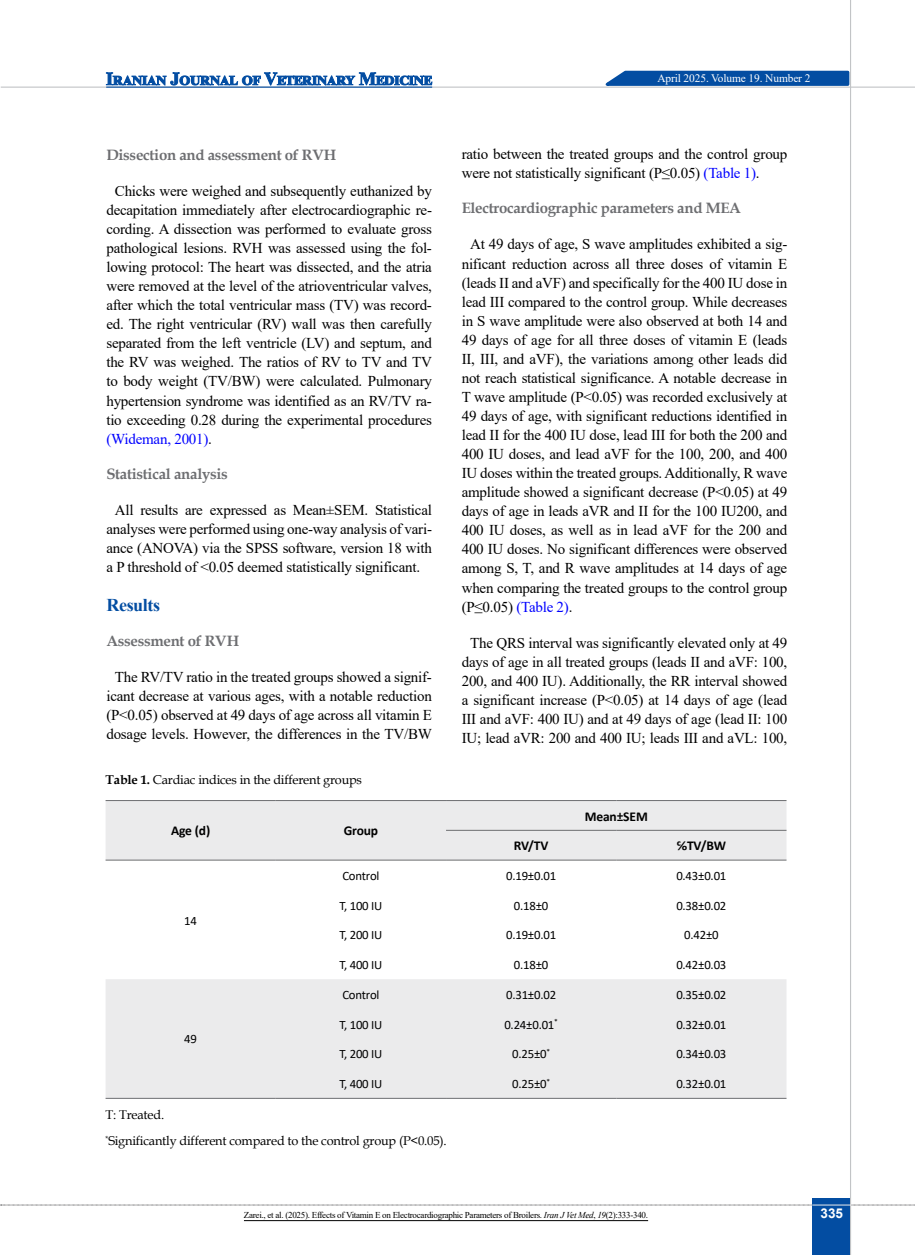
<style>
.page{position:relative;width:915px;height:1255px;background:#fff}
.page>*{position:absolute;margin:0;border:0;box-sizing:border-box;transform-origin:0 0}
.t1{font:700 18px "Times New Roman";letter-spacing:-.02em;color:#034da2}
.t2{font:15px/19px "Times New Roman";letter-spacing:-.015em;color:#000;text-align:justify}
.t3{font:700 15px "Book Antiqua";letter-spacing:-.02em;color:#6d6e71}
.t4{font:700 13.5px "Calibri";letter-spacing:-.01em;color:#000}
.t5{font:700 13.5px "Arial";color:#fff}
.t6{font:12.75px "Calibri";letter-spacing:-.015em;color:#000}
.t7{font:12.75px/26.2px "Book Antiqua";letter-spacing:-.015em;color:#000}
.t8{font:11.4px "Times New Roman";letter-spacing:-.01em;color:#fff}
.t9{font:9px "Times New Roman";letter-spacing:-.03em;color:#000}
.s1{color:#00f}
.s2{font-weight:700}
.s3{font-style:italic}
</style>
<div class="page">
<svg style="left:1px;top:1204px;width:914px;height:1px"></svg>
<div style="left:812px;top:1198px;width:38px;height:56px;background:#034da2"></div>
<hr style="left:849px;top:0;width:1px;height:1254px;background:#c2c4c6">
<hr style="left:1px;top:87px;width:913px;height:1px;background:#c2c4c6">
<hr style="left:812px;top:1204px;width:38px;height:1px;background:#ebebec">
<svg style="left:597px;top:69px;width:253px;height:18px;background:#3772b4"></svg>
<svg style="left:106px;top:72px;width:326px;height:14px"></svg>
<hr style="left:106px;top:87px;width:326px;height:1px;background:#034da2">
<hr style="left:244px;top:1220px;width:404px;height:1px;background:#000">
<svg style="left:105px;top:801px;width:681px;height:296px;fill:#ebebec"></svg>
<hr style="left:105px;top:800px;width:171px;height:1px;background:#6d6e71">
<hr style="left:276px;top:800px;width:170px;height:1px;background:#6d6e71">
<hr style="left:446px;top:800px;width:170px;height:1px;background:#6d6e71">
<hr style="left:616px;top:800px;width:170px;height:1px;background:#6d6e71">
<hr style="left:446px;top:830px;width:170px;height:1px;background:#6d6e71">
<hr style="left:616px;top:830px;width:170px;height:1px;background:#6d6e71">
<hr style="left:105px;top:859px;width:171px;height:1px;background:#6d6e71">
<hr style="left:276px;top:859px;width:170px;height:1px;background:#6d6e71">
<hr style="left:446px;top:859px;width:170px;height:1px;background:#6d6e71">
<hr style="left:616px;top:859px;width:170px;height:1px;background:#6d6e71">
<hr style="left:105px;top:1097px;width:171px;height:1px;background:#6d6e71">
<hr style="left:276px;top:1097px;width:170px;height:1px;background:#6d6e71">
<hr style="left:446px;top:1097px;width:170px;height:1px;background:#6d6e71">
<hr style="left:616px;top:1097px;width:170px;height:1px;background:#6d6e71">
<p class="t8" style="left:657px;top:70px;width:154px">April 2025. Volume 19. Number 2</p>
<p class="t3" style="left:106px;top:144px;width:231px">Dissection and assessment of RVH</p>
<p class="t2" style="left:106px;top:181px;width:327px;text-indent:9px">Chicks were weighed and subsequently euthanized by decapitation immediately after electrocardiographic re&shy;cording. A dissection was performed to evaluate gross pathological lesions. RVH was assessed using the fol&shy;lowing protocol: The heart was dissected, and the atria were removed at the level of the atrioventricular valves, after which the total ventricular mass (TV) was record&shy;ed. The right ventricular (RV) wall was then carefully separated from the left ventricle (LV) and septum, and the RV was weighed. The ratios of RV to TV and TV to body weight (TV/BW) were calculated. Pulmonary hypertension syndrome was identified as an RV/TV ra&shy;tio exceeding 0.28 during the experimental procedures <span class="s1">(Wideman, 2001)</span>.</p>
<p class="t3" style="left:106px;top:463px;width:123px">Statistical analysis</p>
<p class="t2" style="left:106px;top:499px;width:327px;text-indent:9px">All results are expressed as Mean±SEM. Statistical analyses were performed using one-way analysis of vari&shy;ance (ANOVA) via the SPSS software, version 18 with a P threshold of &lt;0.05 deemed statistically significant.</p>
<p class="t1" style="left:106px;top:591px;width:55px">Results</p>
<p class="t3" style="left:106px;top:630px;width:134px">Assessment of RVH</p>
<p class="t2" style="left:106px;top:666px;width:327px;text-align:center">The RV/TV ratio in the treated groups showed a signif&shy;icant decrease at various ages, with a notable reduction (P&lt;0.05) observed at 49 days of age across all vitamin E dosage levels. However, the differences in the TV/BW</p>
<p class="t7" style="left:105px;top:766px;width:258px"><span class="s2">Table 1.</span> Cardiac indices in the different groups</p>
<p class="t4" style="left:171px;top:821px;width:41px">Age (d)</p>
<p class="t4" style="left:343px;top:821px;width:36px">Group</p>
<p class="t2" style="left:461px;top:144px;width:327px">ratio between the treated groups and the control group were not statistically significant (P≤0.05) <span class="s1">(Table 1)</span>.</p>
<p class="t3" style="left:461px;top:198px;width:280px">Electrocardiographic parameters and MEA</p>
<p class="t2" style="left:461px;top:234px;width:327px;text-indent:9px">At 49 days of age, S wave amplitudes exhibited a sig&shy;nificant reduction across all three doses of vitamin E (leads II and aVF) and specifically for the 400 IU dose in lead III compared to the control group. While decreases in S wave amplitude were also observed at both 14 and 49 days of age for all three doses of vitamin E (leads II, III, and aVF), the variations among other leads did not reach statistical significance. A notable decrease in T wave amplitude (P&lt;0.05) was recorded exclusively at 49 days of age, with significant reductions identified in lead II for the 400 IU dose, lead III for both the 200 and 400 IU doses, and lead aVF for the 100, 200, and 400<br>IU doses within the treated groups. Additionally, R wave amplitude showed a significant decrease (P&lt;0.05) at 49 days of age in leads aVR and II for the 100 IU200, and 400 IU doses, as well as in lead aVF for the 200 and 400 IU doses. No significant differences were observed among S, T, and R wave amplitudes at 14 days of age when comparing the treated groups to the control group (P≤0.05) <span class="s1">(Table 2)</span>.</p>
<p class="t2" style="left:461px;top:632px;width:327px;text-align:center">The QRS interval was significantly elevated only at 49 days of age in all treated groups (leads II and aVF: 100, 200, and 400 IU). Additionally, the RR interval showed a significant increase (P&lt;0.05) at 14 days of age (lead III and aVF: 400 IU) and at 49 days of age (lead II: 100<br>IU; lead aVR: 200 and 400 IU; leads III and aVL: 100,</p>
<p class="t4" style="left:584px;top:806px;width:65px">Mean±SEM</p>
<p class="t4" style="left:513px;top:836px;width:36px">RV/TV</p>
<p class="t4" style="left:676px;top:836px;width:51px">℅TV/BW</p>
<p class="t6" style="left:184px;top:911px;width:14px">14</p>
<p class="t6" style="left:342px;top:866px;width:39px">Control</p>
<p class="t6" style="left:506px;top:866px;width:52px">0.19±0.01</p>
<p class="t6" style="left:676px;top:866px;width:52px">0.43±0.01</p>
<p class="t6" style="left:339px;top:896px;width:45px">T, 100 IU</p>
<p class="t6" style="left:513px;top:896px;width:36px">0.18±0</p>
<p class="t6" style="left:676px;top:896px;width:52px">0.38±0.02</p>
<p class="t6" style="left:339px;top:926px;width:45px">T, 200 IU</p>
<p class="t6" style="left:506px;top:926px;width:52px">0.19±0.01</p>
<p class="t6" style="left:684px;top:926px;width:36px">0.42±0</p>
<p class="t6" style="left:339px;top:956px;width:45px">T, 400 IU</p>
<p class="t6" style="left:513px;top:956px;width:36px">0.18±0</p>
<p class="t6" style="left:676px;top:956px;width:52px">0.42±0.03</p>
<p class="t6" style="left:342px;top:985px;width:39px">Control</p>
<p class="t6" style="left:506px;top:985px;width:52px">0.31±0.02</p>
<p class="t6" style="left:676px;top:985px;width:52px">0.35±0.02</p>
<p class="t6" style="left:339px;top:1015px;width:45px">T, 100 IU</p>
<p class="t6" style="left:504px;top:1015px;width:55px">0.24±0.01<sup>*</sup></p>
<p class="t6" style="left:676px;top:1015px;width:52px">0.32±0.01</p>
<p class="t6" style="left:339px;top:1045px;width:45px">T, 200 IU</p>
<p class="t6" style="left:512px;top:1045px;width:39px">0.25±0<sup>*</sup></p>
<p class="t6" style="left:676px;top:1045px;width:52px">0.34±0.03</p>
<p class="t6" style="left:339px;top:1074px;width:45px">T, 400 IU</p>
<p class="t6" style="left:512px;top:1074px;width:39px">0.25±0<sup>*</sup></p>
<p class="t6" style="left:676px;top:1074px;width:52px">0.32±0.01</p>
<p class="t7" style="left:105px;top:1101px;width:342px">T: Treated.<br><sup>*</sup>Significantly different compared to the control group (P&lt;0.05).</p>
<p class="t6" style="left:184px;top:1030px;width:14px">49</p>
<p class="t9" style="left:244px;top:1208px;width:405px">Zarei., et al. (2025). Effects of Vitamin E on Electrocardiographic Parameters of Broilers. <span class="s3">Iran J Vet Med</span>, <span class="s3">19</span>(2):333-340.</p>
<p class="t5" style="left:820px;top:1203px;width:24px">335</p>
</div>
